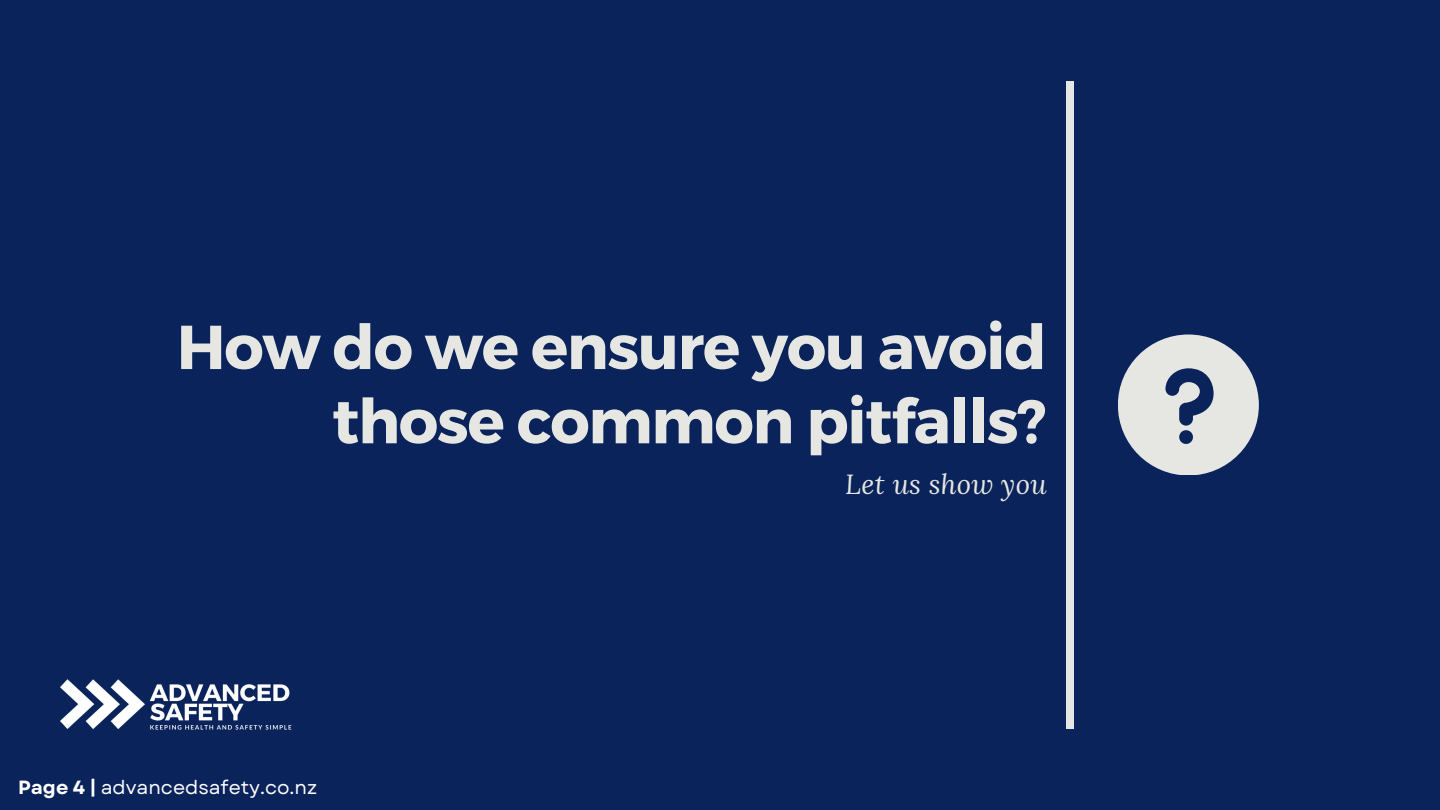
<style>
.page{position:relative;width:1440px;height:810px;background:#0a235b}
.page>*{position:absolute;margin:0;border:0;box-sizing:border-box;transform-origin:0 0}
.t1{font:700 61.9px/74.2px "Montserrat";letter-spacing:-.02em;color:#e6e7e2;text-align:right}
.t2{font:italic 27.5px "Lora";letter-spacing:.01em;color:#e6e7e2}
.t3{font:19.1px "Garet";color:#fff}
.s1{font-weight:700}
</style>
<div class="page">
<div style="left:1066px;top:81px;width:8px;height:648px;background:#e6e7e2"></div>
<div style="left:1118px;top:334px;width:141px;height:142px;background:#e6e7e2;border-radius:50%"></div>
<svg style="left:1165px;top:368px;width:49px;height:76px"></svg>
<img style="left:60px;top:679px;width:232px;height:51px">
<h1 class="t1" style="left:177px;top:307px;width:871px">How do we ensure you avoid those common pitfalls?</h1>
<h2 class="t2" style="left:845px;top:466px;width:203px">Let us show you</h2>
<p class="t3" style="left:18px;top:774px;width:300px"><span class="s1">Page 4 |</span> advancedsafety.co.nz</p>
</div>
